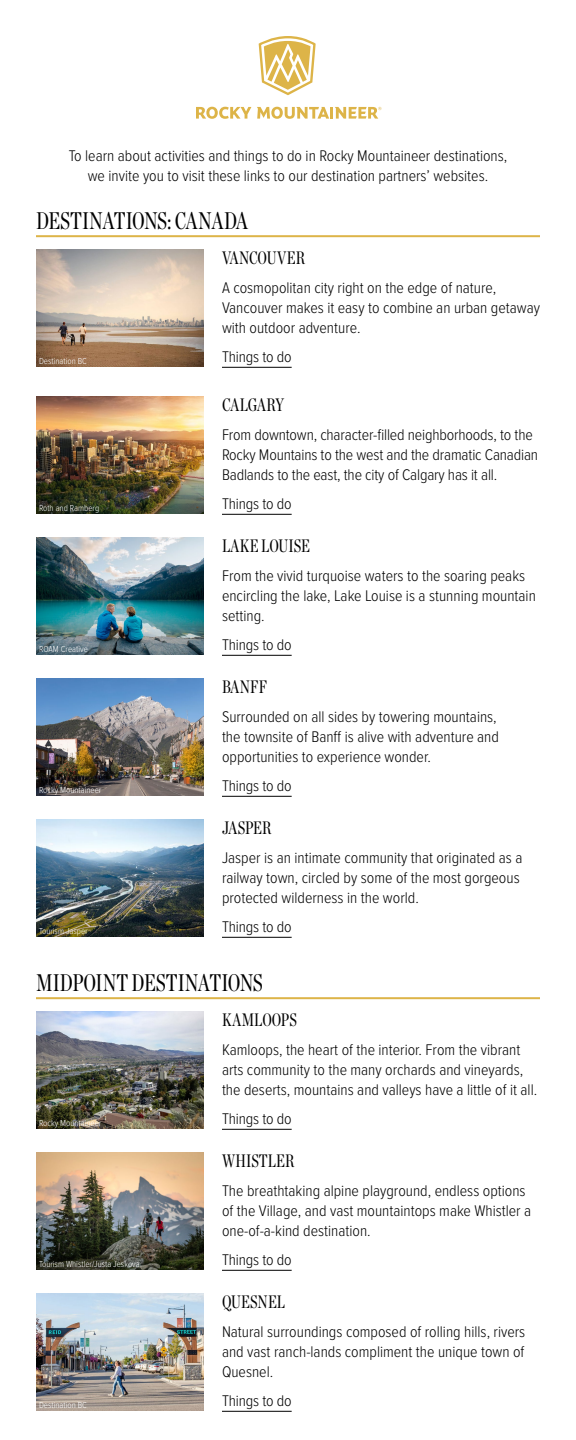
<style>
.page{position:relative;width:576px;height:1440px;background:#fff}
.page>*{position:absolute;margin:0;border:0;box-sizing:border-box;transform-origin:0 0}
.t1{font:24px "Chronicle Disp Comp";color:#000}
.t2{font:18px "Chronicle Disp Comp";color:#000}
.t3{font:300 16px/20px "Proxima Nova Cond";color:#000}
.t4{font:300 9px "Proxima Nova Cond";color:#fff}
</style>
<div class="page">
<svg style="left:259px;top:36px;width:57px;height:59px"></svg>
<svg style="left:196px;top:107px;width:55px;height:12px"></svg>
<svg style="left:257px;top:107px;width:124px;height:12px"></svg>
<hr style="left:36px;top:235px;width:504px;height:2px;background:#ddb448">
<hr style="left:36px;top:997px;width:504px;height:2px;background:#ddb448">
<img style="left:36px;top:250px;width:168px;height:117px">
<img style="left:36px;top:1012px;width:168px;height:117px">
<img style="left:36px;top:1153px;width:168px;height:117px">
<img style="left:36px;top:1294px;width:168px;height:117px">
<img style="left:36px;top:397px;width:168px;height:117px">
<img style="left:36px;top:538px;width:168px;height:117px">
<img style="left:36px;top:679px;width:168px;height:117px">
<img style="left:36px;top:820px;width:168px;height:117px">
<hr style="left:222px;top:367px;width:70px;height:1px;background:#000">
<hr style="left:222px;top:1129px;width:70px;height:1px;background:#000">
<hr style="left:222px;top:1270px;width:70px;height:1px;background:#000">
<hr style="left:222px;top:1411px;width:70px;height:1px;background:#000">
<hr style="left:222px;top:514px;width:70px;height:1px;background:#000">
<hr style="left:222px;top:655px;width:70px;height:1px;background:#000">
<hr style="left:222px;top:796px;width:70px;height:1px;background:#000">
<hr style="left:222px;top:937px;width:70px;height:1px;background:#000">
<p class="t3" style="left:69px;top:145px;width:440px;text-align:center">To learn about activities and things to do in Rocky Mountaineer destinations, we invite you to visit these links to our destination partners’ websites.</p>
<h1 class="t1" style="left:36px;top:202px;width:213px">DESTINATIONS: CANADA</h1>
<p class="t4" style="left:39px;top:354px;width:49px">Destination BC</p>
<p class="t4" style="left:39px;top:501px;width:62px">Roth and Ramberg</p>
<p class="t4" style="left:39px;top:642px;width:50px">ROAM Creative</p>
<p class="t4" style="left:39px;top:783px;width:64px">Rocky Mountaineer</p>
<p class="t4" style="left:39px;top:924px;width:50px">Tourism Jasper</p>
<p class="t2" style="left:222px;top:244px;width:84px">VANCOUVER</p>
<p class="t3" style="left:222px;top:277px;width:319px">A cosmopolitan city right on the edge of nature,<br>Vancouver makes it easy to combine an urban getaway with outdoor adventure.</p>
<p class="t3" style="left:222px;top:346px;width:71px">Things to do</p>
<p class="t2" style="left:222px;top:391px;width:64px">CALGARY</p>
<p class="t3" style="left:222px;top:424px;width:318px">From downtown, character-filled neighborhoods, to the<br>Rocky Mountains to the west and the dramatic Canadian<br>Badlands to the east, the city of Calgary has it all.</p>
<p class="t3" style="left:222px;top:493px;width:71px">Things to do</p>
<p class="t2" style="left:222px;top:532px;width:90px">LAKE LOUISE</p>
<p class="t3" style="left:222px;top:565px;width:315px">From the vivid turquoise waters to the soaring peaks encircling the lake, Lake Louise is a stunning mountain setting.</p>
<p class="t3" style="left:222px;top:634px;width:71px">Things to do</p>
<p class="t2" style="left:222px;top:673px;width:47px">BANFF</p>
<p class="t3" style="left:222px;top:706px;width:279px">Surrounded on all sides by towering mountains, the townsite of Banff is alive with adventure and opportunities to experience wonder.</p>
<p class="t3" style="left:222px;top:775px;width:71px">Things to do</p>
<p class="t2" style="left:222px;top:814px;width:51px">JASPER</p>
<p class="t3" style="left:222px;top:847px;width:302px">Jasper is an intimate community that originated as a railway town, circled by some of the most gorgeous protected wilderness in the world.</p>
<p class="t3" style="left:222px;top:916px;width:71px">Things to do</p>
<h1 class="t1" style="left:36px;top:964px;width:229px">MIDPOINT DESTINATIONS</h1>
<p class="t4" style="left:39px;top:1116px;width:64px">Rocky Mountaineer</p>
<p class="t4" style="left:39px;top:1257px;width:102px">Tourism Whistler/Justa Jeskova</p>
<p class="t4" style="left:39px;top:1398px;width:49px">Destination BC</p>
<p class="t2" style="left:222px;top:1006px;width:76px">KAMLOOPS</p>
<p class="t3" style="left:222px;top:1039px;width:317px">Kamloops, the heart of the interior. From the vibrant arts community to the many orchards and vineyards, the deserts, mountains and valleys have a little of it all.</p>
<p class="t3" style="left:222px;top:1108px;width:71px">Things to do</p>
<p class="t2" style="left:222px;top:1147px;width:74px">WHISTLER</p>
<p class="t3" style="left:222px;top:1180px;width:311px">The breathtaking alpine playground, endless options of the Village, and vast mountaintops make Whistler a one-of-a-kind destination.</p>
<p class="t3" style="left:222px;top:1249px;width:71px">Things to do</p>
<p class="t2" style="left:222px;top:1288px;width:64px">QUESNEL</p>
<p class="t3" style="left:222px;top:1321px;width:305px;text-align:justify">Natural surroundings composed of rolling hills, rivers and vast ranch-lands compliment the unique town of Quesnel.</p>
<p class="t3" style="left:222px;top:1390px;width:71px">Things to do</p>
</div>
